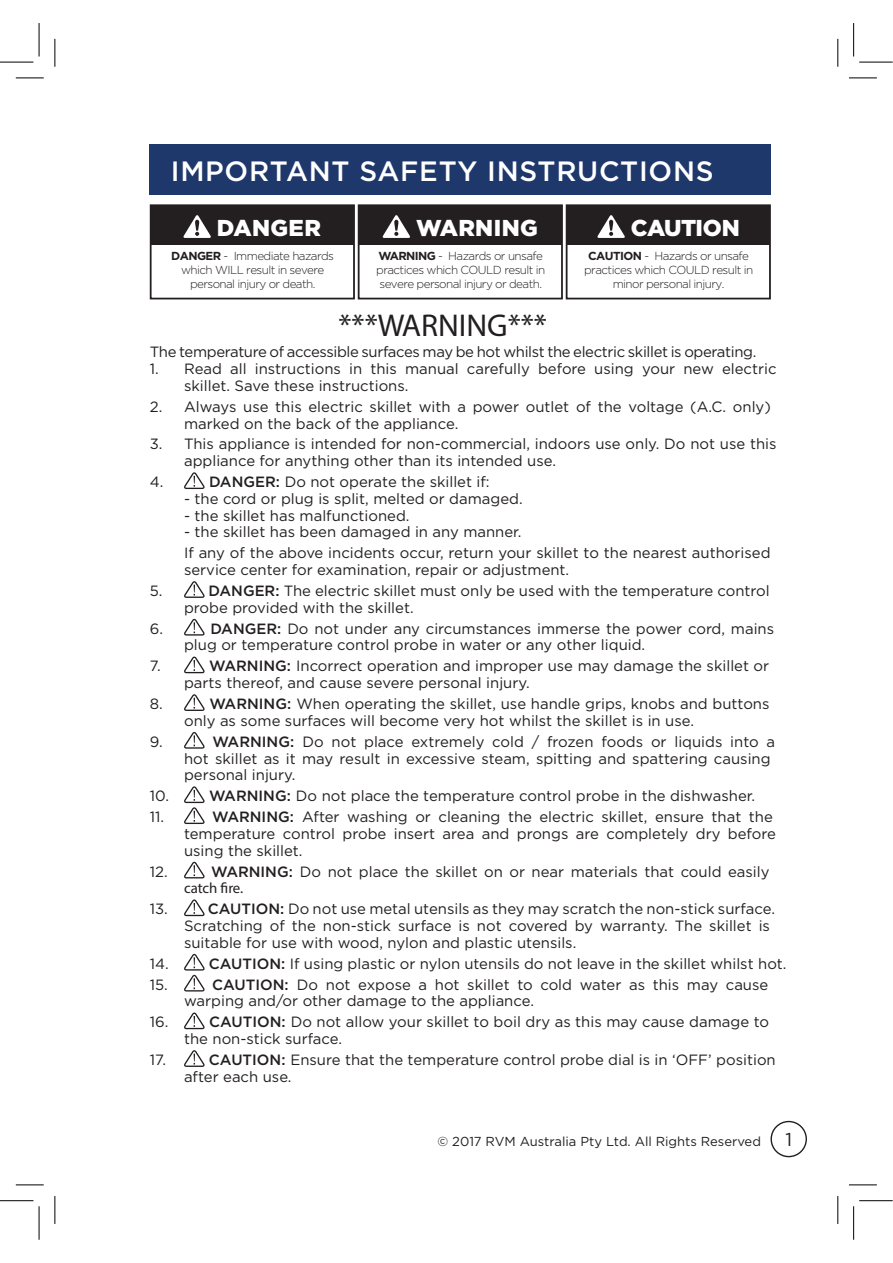
<style>
.page{position:relative;width:893px;height:1263px;background:#fff}
.page>*{position:absolute;margin:0;border:0;box-sizing:border-box;transform-origin:0 0}
.t1{font:700 31.65px "Gotham";color:#231f20}
.t2{font:500 27.9px "Gotham";letter-spacing:.025em;color:#fff}
.t3{font:900 22.95px "Gotham";letter-spacing:.005em;color:#fff}
.t4{font:900 22.95px "Gotham";letter-spacing:-.025em;color:#fff}
.t5{font:18.6px "Gotham";color:#231f20}
.t6{font:14.85px/16.8px "Gotham";color:#231f20}
.t7{font:14.85px "Gotham";letter-spacing:-.025em;color:#231f20}
.t8{font:13.05px "Gotham";color:#231f20}
.t9{font:300 11.7px/14.2px "Gotham";letter-spacing:-.05em;color:#231f20;text-align:center}
.s1{font-weight:700}
.s2{font-weight:500}
.s3{font-weight:300}
</style>
<div class="page">
<div style="left:770px;top:1121px;width:37px;height:36px;border:1px solid #231f20;border-radius:50%"></div>
<div style="left:150px;top:145px;width:621px;height:50px;background:#1f386c"></div>
<svg style="left:184px;top:472px;width:21px;height:17px"></svg>
<svg style="left:184px;top:581px;width:21px;height:17px"></svg>
<svg style="left:184px;top:619px;width:21px;height:17px"></svg>
<svg style="left:184px;top:657px;width:21px;height:16px"></svg>
<svg style="left:184px;top:694px;width:21px;height:17px"></svg>
<svg style="left:184px;top:732px;width:21px;height:17px"></svg>
<svg style="left:184px;top:786px;width:21px;height:38px"></svg>
<svg style="left:184px;top:862px;width:21px;height:16px"></svg>
<svg style="left:184px;top:899px;width:21px;height:17px"></svg>
<svg style="left:184px;top:954px;width:21px;height:38px"></svg>
<svg style="left:184px;top:1013px;width:21px;height:16px"></svg>
<svg style="left:184px;top:1050px;width:21px;height:17px"></svg>
<div style="left:151px;top:205px;width:203px;height:40px;background:#231f20"></div>
<div style="left:150px;top:204px;width:205px;height:95px;border:2px solid #231f20"></div>
<svg style="left:183px;top:215px;width:28px;height:23px"></svg>
<div style="left:359px;top:205px;width:203px;height:40px;background:#231f20"></div>
<div style="left:358px;top:204px;width:205px;height:95px;border:2px solid #231f20"></div>
<svg style="left:382px;top:215px;width:28px;height:23px"></svg>
<div style="left:567px;top:205px;width:203px;height:40px;background:#231f20"></div>
<div style="left:566px;top:204px;width:205px;height:95px;border:2px solid #231f20"></div>
<svg style="left:597px;top:215px;width:28px;height:23px"></svg>
<svg style="left:16px;top:78px;width:28px;height:1px"></svg>
<svg style="left:849px;top:78px;width:28px;height:1px"></svg>
<svg style="left:16px;top:1185px;width:28px;height:1px"></svg>
<svg style="left:849px;top:1185px;width:28px;height:1px"></svg>
<svg style="left:55px;top:39px;width:1px;height:28px"></svg>
<svg style="left:55px;top:1196px;width:1px;height:28px"></svg>
<svg style="left:837px;top:39px;width:1px;height:28px"></svg>
<svg style="left:837px;top:1196px;width:1px;height:28px"></svg>
<hr style="left:0;top:62px;width:33px;height:1px;background:#000">
<hr style="left:859px;top:62px;width:34px;height:1px;background:#000">
<hr style="left:0;top:1200px;width:33px;height:1px;background:#000">
<hr style="left:859px;top:1200px;width:34px;height:1px;background:#000">
<hr style="left:39px;top:23px;width:1px;height:34px;background:#000">
<hr style="left:39px;top:1206px;width:1px;height:34px;background:#000">
<hr style="left:853px;top:23px;width:1px;height:34px;background:#000">
<hr style="left:853px;top:1206px;width:1px;height:34px;background:#000">
<h2 class="t2" style="left:171px;top:161px;width:544px">IMPORTANT SAFETY INSTRUCTIONS</h2>
<h3 class="t3" style="left:217px;top:219px;width:106px">DANGER</h3>
<p class="t9" style="left:171px;top:249px;width:164px"><span class="s1">DANGER</span> - Immediate hazards which WILL result in severe personal injury or death.</p>
<h3 class="t3" style="left:416px;top:219px;width:123px">WARNING</h3>
<p class="t9" style="left:376px;top:249px;width:171px;text-align:left"><span class="s1">WARNING</span> - Hazards or unsafe practices which COULD result in severe personal injury or death.</p>
<h3 class="t4" style="left:631px;top:219px;width:110px">CAUTION</h3>
<p class="t9" style="left:584px;top:249px;width:170px"><span class="s1">CAUTION</span> - Hazards or unsafe practices which COULD result in minor personal injury.</p>
<h1 class="t1" style="left:338px;top:306px;width:210px">***WARNING***</h1>
<p class="t7" style="left:150px;top:347px;width:608px">The temperature of accessible surfaces may be hot whilst the electric skillet is operating.</p>
<p class="t6" style="left:184px;top:361px;width:594px;text-indent:-34px">1. Read all instructions in this manual carefully before using your new electric skillet. Save these instructions.</p>
<p class="t6" style="left:184px;top:399px;width:588px;text-indent:-34px">2. Always use this electric skillet with a power outlet of the voltage (A.C. only) marked on the back of the appliance.</p>
<p class="t6" style="left:184px;top:437px;width:594px;text-indent:-34px">3. This appliance is intended for non-commercial, indoors use only. Do not use this appliance for anything other than its intended use.</p>
<p class="t6" style="left:150px;top:475px;width:15px">4.</p>
<p class="t6" style="left:209px;top:475px;width:282px"><span class="s2">DANGER:</span> Do not operate the skillet if:</p>
<p class="t6" style="left:184px;top:491px;width:340px">- the cord or plug is split, melted or damaged.</p>
<p class="t6" style="left:184px;top:508px;width:227px">- the skillet has malfunctioned.</p>
<p class="t6" style="left:184px;top:523px;width:588px;line-height:21px">- the skillet has been damaged in any manner.<br>If any of the above incidents occur, return your skillet to the nearest authorised</p>
<p class="t6" style="left:184px;top:562px;width:387px">service center for examination, repair or adjustment.</p>
<p class="t6" style="left:150px;top:583px;width:14px">5.</p>
<p class="t6" style="left:184px;top:583px;width:587px;text-indent:25px"><span class="s2">DANGER:</span> The electric skillet must only be used with the temperature control probe provided with the skillet.</p>
<p class="t6" style="left:150px;top:621px;width:15px">6.</p>
<p class="t6" style="left:184px;top:621px;width:592px;text-indent:26px"><span class="s2">DANGER:</span> Do not under any circumstances immerse the power cord, mains plug or temperature control probe in water or any other liquid.</p>
<p class="t6" style="left:150px;top:659px;width:13px">7.</p>
<p class="t6" style="left:184px;top:659px;width:587px;text-indent:25px"><span class="s2">WARNING:</span> Incorrect operation and improper use may damage the skillet or parts thereof, and cause severe personal injury.</p>
<p class="t6" style="left:150px;top:696px;width:15px">8.</p>
<p class="t6" style="left:184px;top:696px;width:587px;text-indent:25px"><span class="s2">WARNING:</span> When operating the skillet, use handle grips, knobs and buttons only as some surfaces will become very hot whilst the skillet is in use.</p>
<p class="t6" style="left:150px;top:734px;width:15px">9.</p>
<p class="t6" style="left:184px;top:734px;width:593px;text-indent:28px"><span class="s2">WARNING:</span> Do not place extremely cold / frozen foods or liquids into a hot skillet as it may result in excessive steam, spitting and spattering causing personal injury.</p>
<p class="t6" style="left:150px;top:789px;width:21px">10.</p>
<p class="t6" style="left:209px;top:789px;width:547px"><span class="s2">WARNING:</span> Do not place the temperature control probe in the dishwasher.</p>
<p class="t6" style="left:150px;top:810px;width:16px">11.</p>
<p class="t6" style="left:184px;top:810px;width:593px;text-indent:28px"><span class="s2">WARNING:</span> After washing or cleaning the electric skillet, ensure that the temperature control probe insert area and prongs are completely dry before using the skillet.</p>
<p class="t6" style="left:150px;top:864px;width:19px">12.</p>
<p class="t6" style="left:184px;top:864px;width:587px;text-indent:27px"><span class="s2">WARNING:</span> Do not place the skillet on or near materials that could easily <span class="s3">catch fire.</span></p>
<p class="t6" style="left:150px;top:902px;width:20px">13.</p>
<p class="t6" style="left:184px;top:902px;width:592px;text-indent:24px"><span class="s2">CAUTION:</span> Do not use metal utensils as they may scratch the non-stick surface.<br>Scratching of the non-stick surface is not covered by warranty. The skillet is suitable for use with wood, nylon and plastic utensils.</p>
<p class="t6" style="left:150px;top:956px;width:20px">14.</p>
<p class="t6" style="left:209px;top:956px;width:579px"><span class="s2">CAUTION:</span> If using plastic or nylon utensils do not leave in the skillet whilst hot.</p>
<p class="t6" style="left:150px;top:977px;width:20px">15.</p>
<p class="t6" style="left:184px;top:977px;width:586px;text-indent:28px"><span class="s2">CAUTION:</span> Do not expose a hot skillet to cold water as this may cause warping and/or other damage to the appliance.</p>
<p class="t6" style="left:150px;top:1015px;width:20px">16.</p>
<p class="t6" style="left:184px;top:1015px;width:586px;text-indent:25px"><span class="s2">CAUTION:</span> Do not allow your skillet to boil dry as this may cause damage to the non-stick surface.</p>
<p class="t6" style="left:150px;top:1052px;width:18px">17.</p>
<p class="t6" style="left:184px;top:1052px;width:593px;text-indent:25px"><span class="s2">CAUTION:</span> Ensure that the temperature control probe dial is in ‘OFF’ position after each use.</p>
<p class="t8" style="left:437px;top:1136px;width:325px">© 2017 RVM Australia Pty Ltd. All Rights Reserved</p>
<p class="t5" style="left:785px;top:1132px;width:8px">1</p>
</div>
